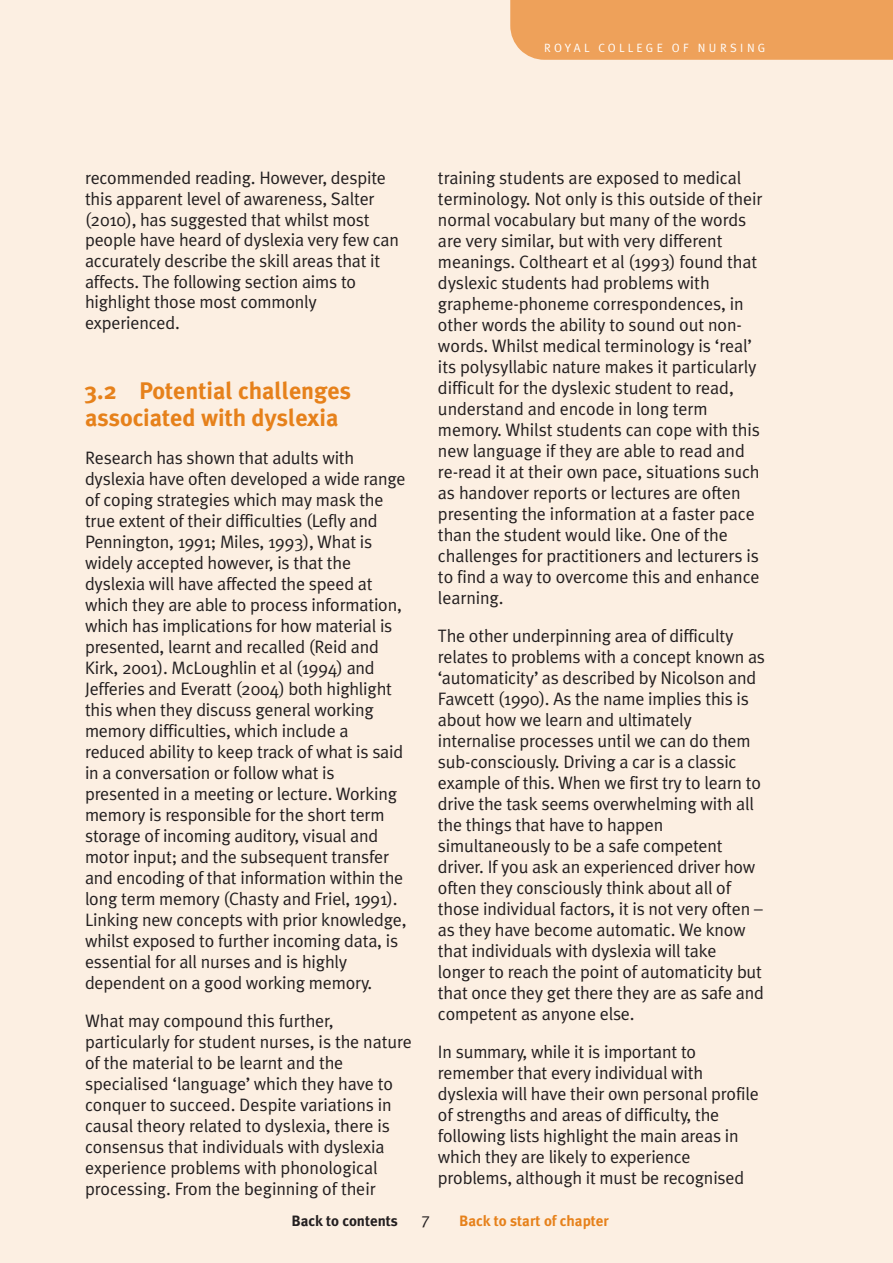
<style>
.page{position:relative;width:893px;height:1263px;background:#fcefe2}
.page>*{position:absolute;margin:0;border:0;box-sizing:border-box;transform-origin:0 0}
.t1{font:700 24px/27px "Meta Plus";color:#e6811b}
.t2{font:18px/21px "Meta Plus Normal";letter-spacing:-.01em;color:#231f20}
.t3{font:16.5px "Meta Plus Normal Caps";color:#231f20}
.t4{font:700 15px "Meta Plus";color:#e6811b}
.t5{font:700 15px "Meta Plus";color:#231f20}
.t6{font:12px "Meta Plus Normal";letter-spacing:.265em;color:#fff}
</style>
<div class="page">
<div style="left:510px;top:0;width:383px;height:60px;background:#eea15a"></div>
<p class="t6" style="left:544px;top:41px;width:223px">ROYAL COLLEGE OF NURSING</p>
<p class="t2" style="left:85px;top:168px;width:316px">recommended reading. However, despite this apparent level of awareness, Salter (2010), has suggested that whilst most people have heard of dyslexia very few can accurately describe the skill areas that it affects. The following section aims to highlight those most commonly experienced.</p>
<h1 class="t1" style="left:85px;top:377px;width:268px">3.2 Potential challenges associated with dyslexia</h1>
<p class="t2" style="left:85px;top:447px;width:323px">Research has shown that adults with dyslexia have often developed a wide range of coping strategies which may mask the true extent of their difficulties (Lefly and Pennington, 1991; Miles, 1993), What is widely accepted however, is that the dyslexia will have affected the speed at which they are able to process information, which has implications for how material is presented, learnt and recalled (Reid and Kirk, 2001). McLoughlin et al (1994) and Jefferies and Everatt (2004) both highlight this when they discuss general working memory difficulties, which include a reduced ability to keep track of what is said in a conversation or follow what is presented in a meeting or lecture. Working memory is responsible for the short term storage of incoming auditory, visual and motor input; and the subsequent transfer and encoding of that information within the long term memory (Chasty and Friel, 1991).<br>Linking new concepts with prior knowledge, whilst exposed to further incoming data, is essential for all nurses and is highly dependent on a good working memory.</p>
<p class="t2" style="left:85px;top:1010px;width:329px">What may compound this further, particularly for student nurses, is the nature of the material to be learnt and the specialised ‘language’ which they have to conquer to succeed. Despite variations in causal theory related to dyslexia, there is consensus that individuals with dyslexia experience problems with phonological processing. From the beginning of their</p>
<p class="t2" style="left:438px;top:168px;width:326px">training students are exposed to medical terminology. Not only is this outside of their normal vocabulary but many of the words are very similar, but with very different meanings. Coltheart et al (1993) found that dyslexic students had problems with grapheme-phoneme correspondences, in other words the ability to sound out non&shy;words. Whilst medical terminology is ‘real’ its polysyllabic nature makes it particularly difficult for the dyslexic student to read, understand and encode in long term memory. Whilst students can cope with this new language if they are able to read and re-read it at their own pace, situations such as handover reports or lectures are often presenting the information at a faster pace than the student would like. One of the challenges for practitioners and lecturers is to find a way to overcome this and enhance learning.</p>
<p class="t2" style="left:438px;top:626px;width:329px">The other underpinning area of difficulty relates to problems with a concept known as ‘automaticity’ as described by Nicolson and Fawcett (1990). As the name implies this is about how we learn and ultimately internalise processes until we can do them sub-consciously. Driving a car is a classic example of this. When we first try to learn to drive the task seems overwhelming with all the things that have to happen simultaneously to be a safe competent driver. If you ask an experienced driver how often they consciously think about all of those individual factors, it is not very often – as they have become automatic. We know that individuals with dyslexia will take longer to reach the point of automaticity but that once they get there they are as safe and competent as anyone else.</p>
<p class="t2" style="left:438px;top:1042px;width:322px">In summary, while it is important to remember that every individual with dyslexia will have their own personal profile of strengths and areas of difficulty, the following lists highlight the main areas in which they are likely to experience problems, although it must be recognised</p>
<p class="t5" style="left:292px;top:1212px;width:108px">Back to contents</p>
<p class="t3" style="left:421px;top:1212px;width:10px">7</p>
<p class="t4" style="left:459px;top:1212px;width:151px">Back to start of chapter</p>
</div>
